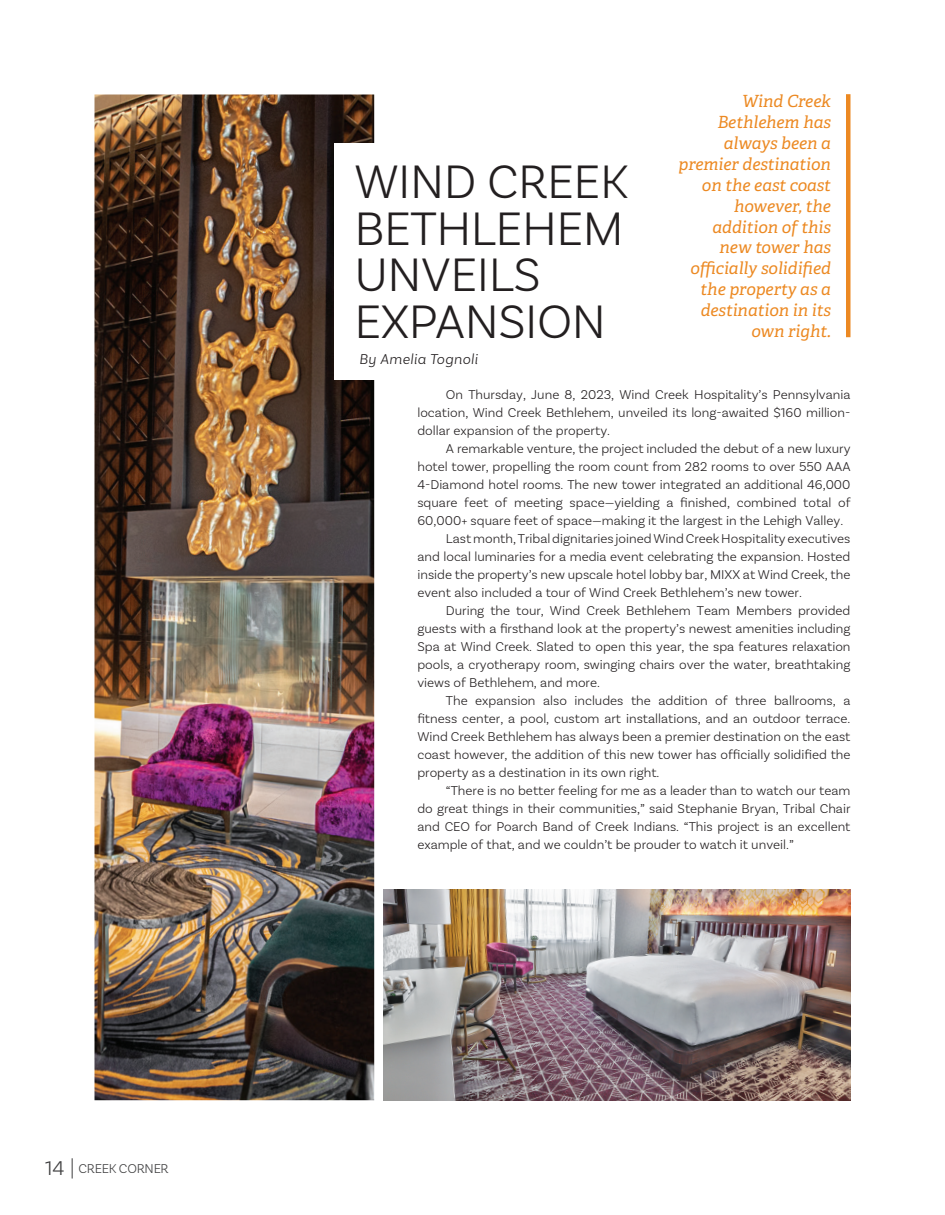
<style>
.page{position:relative;width:945px;height:1215px;background:#fff}
.page>*{position:absolute;margin:0;border:0;box-sizing:border-box;transform-origin:0 0}
.t1{font:300 49.5px/46.5px "Basic Sans";letter-spacing:-.01em;color:#231f20}
.t2{font:italic 16.8px/21px "Adelle";color:#ec8922;text-align:right}
.t3{font:italic 300 15px "Basic Sans";letter-spacing:.03em;color:#231f20}
.t4{font:300 13.5px/18px "Basic Sans";color:#231f20;text-align:justify}
.t5{font:300 13.5px "Basic Sans";letter-spacing:-.015em;color:#3e3e3f}
.s1{font-size:21px}
</style>
<div class="page">
<img style="left:384px;top:889px;width:466px;height:211px">
<img style="left:94px;top:94px;width:280px;height:1006px">
<div style="left:334px;top:144px;width:412px;height:236px;background:#fff"></div>
<hr style="left:846px;top:94px;width:4px;height:243px;background:#ec8922">
<svg style="left:72px;top:1158px;width:1px;height:21px"></svg>
<p class="t5" style="left:45px;top:1161px;width:125px"><span class="s1">14</span> CREEK CORNER</p>
<h1 class="t1" style="left:354px;top:158px;width:275px">WIND CREEK<br>BETHLEHEM<br>UNVEILS<br>EXPANSION</h1>
<p class="t3" style="left:359px;top:350px;width:120px">By Amelia Tognoli</p>
<p class="t2" style="left:679px;top:91px;width:154px">Wind Creek<br>Bethlehem has always been a premier destination on the east coast however, the addition of this new tower has officially solidified the property as a destination in its own right.</p>
<p class="t4" style="left:417px;top:385px;width:435px;text-indent:28px">On Thursday, June 8, 2023, Wind Creek Hospitality’s Pennsylvania location, Wind Creek Bethlehem, unveiled its long-awaited $160 million&shy;dollar expansion of the property.</p>
<p class="t4" style="left:446px;top:439px;width:406px">A remarkable venture, the project included the debut of a new luxury</p>
<p class="t4" style="left:417px;top:457px;width:435px">hotel tower, propelling the room count from 282 rooms to over 550 AAA</p>
<p class="t4" style="left:417px;top:475px;width:435px">4-Diamond hotel rooms. The new tower integrated an additional 46,000</p>
<p class="t4" style="left:417px;top:493px;width:435px">square feet of meeting space—yielding a finished, combined total of</p>
<p class="t4" style="left:417px;top:511px;width:427px">60,000+ square feet of space—making it the largest in the Lehigh Valley.</p>
<p class="t4" style="left:446px;top:529px;width:406px">Last month, Tribal dignitaries joined Wind Creek Hospitality executives</p>
<p class="t4" style="left:417px;top:547px;width:435px">and local luminaries for a media event celebrating the expansion. Hosted</p>
<p class="t4" style="left:417px;top:565px;width:435px">inside the property’s new upscale hotel lobby bar, MIXX at Wind Creek, the</p>
<p class="t4" style="left:417px;top:583px;width:386px">event also included a tour of Wind Creek Bethlehem’s new tower.</p>
<p class="t4" style="left:446px;top:601px;width:406px">During the tour, Wind Creek Bethlehem Team Members provided</p>
<p class="t4" style="left:417px;top:619px;width:435px">guests with a firsthand look at the property’s newest amenities including</p>
<p class="t4" style="left:417px;top:637px;width:435px">Spa at Wind Creek. Slated to open this year, the spa features relaxation</p>
<p class="t4" style="left:417px;top:655px;width:435px">pools, a cryotherapy room, swinging chairs over the water, breathtaking</p>
<p class="t4" style="left:417px;top:673px;width:184px">views of Bethlehem, and more.</p>
<p class="t4" style="left:446px;top:691px;width:406px">The expansion also includes the addition of three ballrooms, a</p>
<p class="t4" style="left:417px;top:709px;width:435px">fitness center, a pool, custom art installations, and an outdoor terrace.</p>
<p class="t4" style="left:417px;top:727px;width:435px">Wind Creek Bethlehem has always been a premier destination on the east</p>
<p class="t4" style="left:417px;top:745px;width:435px">coast however, the addition of this new tower has officially solidified the</p>
<p class="t4" style="left:417px;top:763px;width:244px">property as a destination in its own right.</p>
<p class="t4" style="left:446px;top:781px;width:406px">“There is no better feeling for me as a leader than to watch our team</p>
<p class="t4" style="left:417px;top:799px;width:435px">do great things in their communities,” said Stephanie Bryan, Tribal Chair</p>
<p class="t4" style="left:417px;top:817px;width:435px">and CEO for Poarch Band of Creek Indians. “This project is an excellent</p>
<p class="t4" style="left:417px;top:835px;width:378px">example of that, and we couldn’t be prouder to watch it unveil.”</p>
</div>
